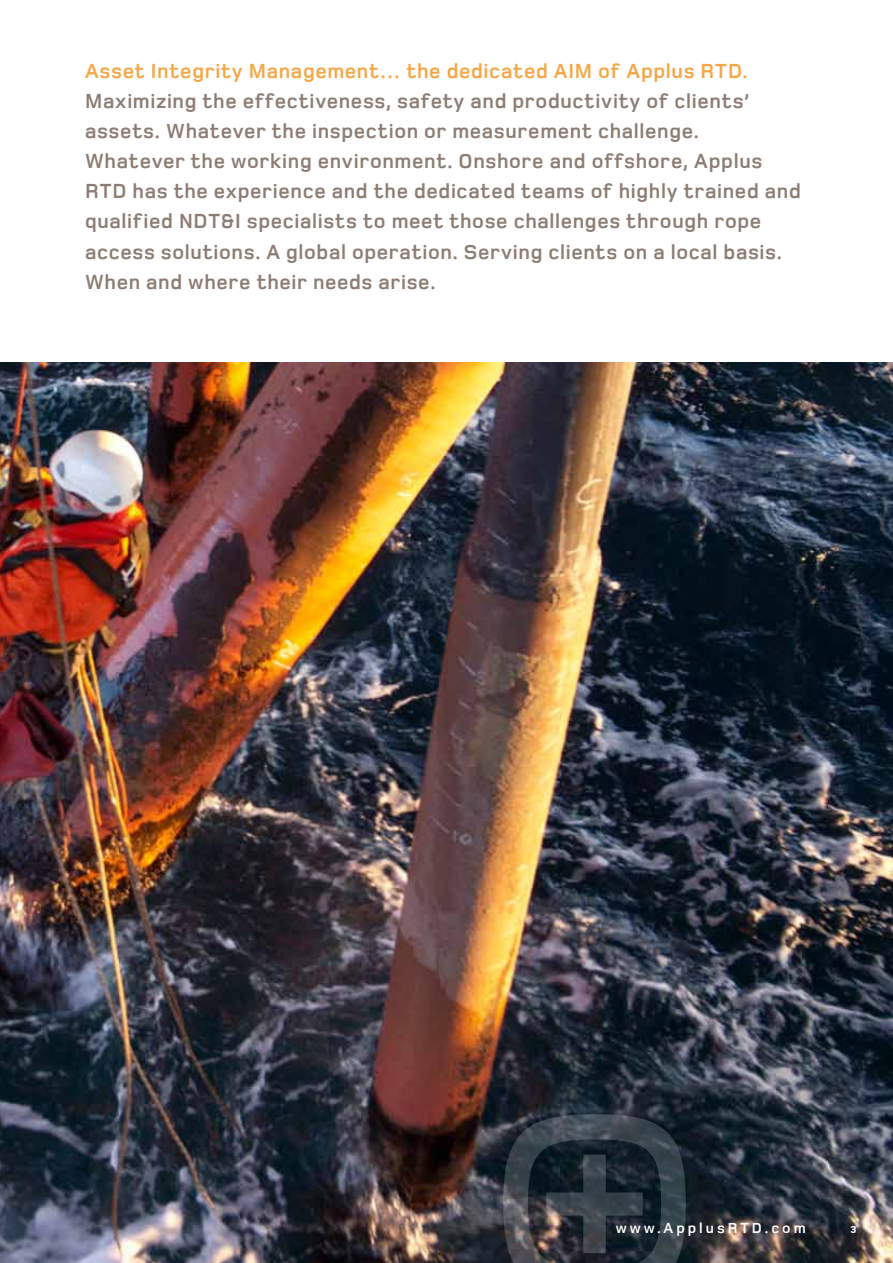
<style>
.page{position:relative;width:893px;height:1263px;background:#fff}
.page>*{position:absolute;margin:0;border:0;box-sizing:border-box;transform-origin:0 0}
.t1{font:700 21px/30px "Foundry Monoline";letter-spacing:.03em;color:#8d7d74}
.t2{font:700 21px "Foundry Monoline";letter-spacing:.03em;color:#f5a748}
.t3{font:700 15px "Foundry Monoline";letter-spacing:.2em;color:#fff}
.t4{font:800 10.5px "Foundry Monoline";color:#fff}
</style>
<div class="page">
<img style="left:0;top:362px;width:893px;height:901px">
<svg style="left:503px;top:1114px;width:183px;height:149px;background:#303841"></svg>
<p class="t2" style="left:85px;top:60px;width:664px">Asset Integrity Management… the dedicated AIM of Applus RTD.</p>
<p class="t1" style="left:85px;top:87px;width:717px">Maximizing the effectiveness, safety and productivity of clients’ assets. Whatever the inspection or measurement challenge.<br>Whatever the working environment. Onshore and offshore, Applus RTD has the experience and the dedicated teams of highly trained and qualified NDT&amp;I specialists to meet those challenges through rope access solutions. A global operation. Serving clients on a local basis.<br>When and where their needs arise.</p>
<p class="t3" style="left:616px;top:1220px;width:191px">www.ApplusRTD.com</p>
<p class="t4" style="left:850px;top:1224px;width:8px">3</p>
</div>
